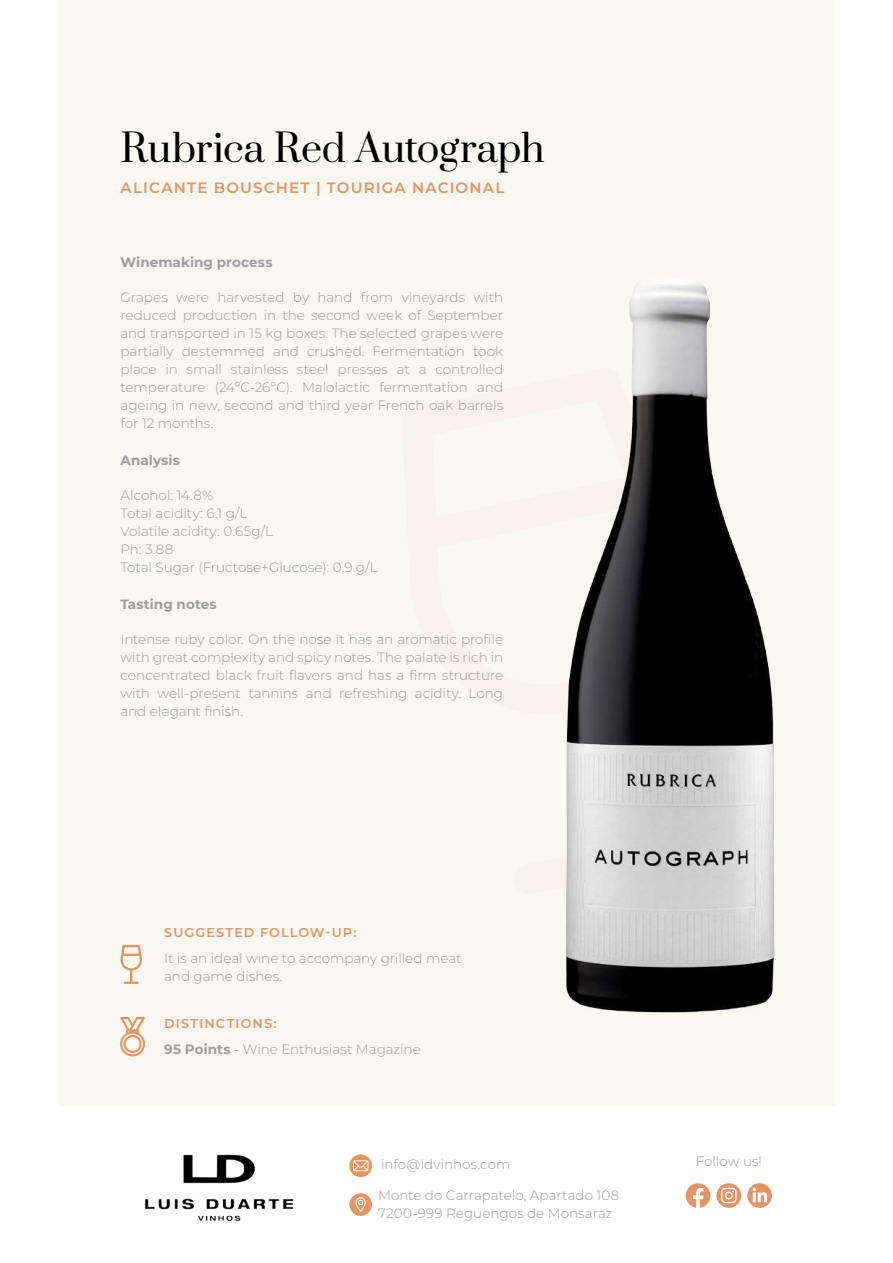
<style>
.page{position:relative;width:893px;height:1263px;background:#fff}
.page>*{position:absolute;margin:0;border:0;box-sizing:border-box;transform-origin:0 0}
.t1{font:37.5px "Prata";letter-spacing:-.005em;color:#000}
.t2{font:600 15px "Montserrat";letter-spacing:.08em;color:#e39563}
.t3{font:300 13.5px/18px "Montserrat";color:#9d9d9d}
.t4{font:700 13.5px "Montserrat";letter-spacing:.005em;color:#9d9d9d}
.t5{font:600 12.75px "Montserrat";letter-spacing:.085em;color:#e39563}
.s1{font-weight:700}
</style>
<div class="page">
<div style="left:58px;top:0;width:776px;height:1106px;background:#f9f8f3"></div>
<svg style="left:120px;top:945px;width:22px;height:39px"></svg>
<svg style="left:120px;top:1017px;width:25px;height:39px"></svg>
<img style="left:145px;top:1154px;width:149px;height:67px">
<svg style="left:349px;top:1154px;width:23px;height:23px"></svg>
<svg style="left:353px;top:1160px;width:15px;height:11px"></svg>
<div style="left:349px;top:1193px;width:23px;height:23px;background:#e39563;border-radius:50%"></div>
<svg style="left:355px;top:1197px;width:11px;height:15px"></svg>
<svg style="left:716px;top:1183px;width:25px;height:25px"></svg>
<svg style="left:686px;top:1183px;width:24px;height:25px"></svg>
<svg style="left:747px;top:1183px;width:25px;height:25px"></svg>
<img style="left:566px;top:284px;width:209px;height:729px">
<h1 class="t1" style="left:120px;top:117px;width:426px">Rubrica Red Autograph</h1>
<p class="t2" style="left:121px;top:178px;width:385px">ALICANTE BOUSCHET | TOURIGA NACIONAL</p>
<p class="t4" style="left:120px;top:254px;width:154px">Winemaking process</p>
<p class="t3" style="left:120px;top:287px;width:384px;text-align:justify">Grapes were harvested by hand from vineyards with reduced production in the second week of September and transported in 15 kg boxes. The selected grapes were partially destemmed and crushed. Fermentation took place in small stainless steel presses at a controlled temperature (24ºC-26ºC). Malolactic fermentation and ageing in new, second and third year French oak barrels for 12 months.</p>
<p class="t4" style="left:120px;top:452px;width:61px">Analysis</p>
<p class="t3" style="left:120px;top:485px;width:259px">Alcohol: 14.8%<br>Total acidity: 6.1 g/L<br>Volatile acidity: 0.65g/L<br>Ph: 3.88<br>Total Sugar (Fructose+Glucose): 0.9 g/L</p>
<p class="t4" style="left:120px;top:596px;width:98px">Tasting notes</p>
<p class="t3" style="left:120px;top:629px;width:384px;text-align:justify">Intense ruby color. On the nose it has an aromatic profile with great complexity and spicy notes. The palate is rich in concentrated black fruit flavors and has a firm structure with well-present tannins and refreshing acidity. Long and elegant finish.</p>
<p class="t5" style="left:164px;top:924px;width:194px">SUGGESTED FOLLOW-UP:</p>
<p class="t3" style="left:164px;top:948px;width:299px">It is an ideal wine to accompany grilled meat and game dishes.</p>
<p class="t5" style="left:164px;top:1014px;width:114px">DISTINCTIONS:</p>
<p class="t3" style="left:164px;top:1040px;width:258px"><span class="s1">95 Points</span> - Wine Enthusiast Magazine</p>
<p class="t3" style="left:381px;top:1155px;width:131px">info@ldvinhos.com</p>
<p class="t3" style="left:378px;top:1185px;width:243px">Monte do Carrapatelo, Apartado 108<br>7200-999 Reguengos de Monsaraz</p>
<p class="t3" style="left:696px;top:1152px;width:68px">Follow us!</p>
</div>
